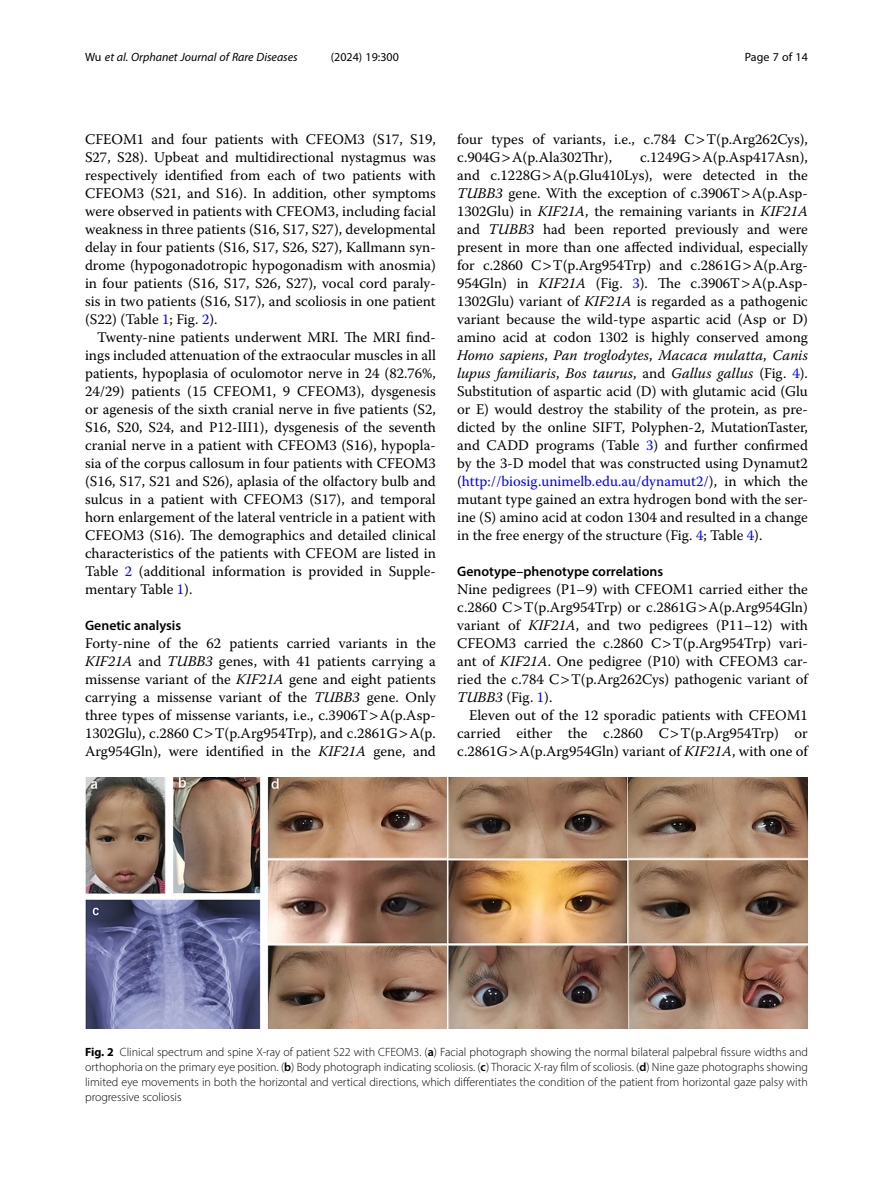
<style>
.page{position:relative;width:893px;height:1191px;background:#fff}
.page>*{position:absolute;margin:0;border:0;box-sizing:border-box;transform-origin:0 0}
.Body_Text{font:14.7px/18px "Warnock Pro";color:#000;text-align:justify}
.Body_Text_Indent{font:14.7px/18px "Warnock Pro";color:#000;text-align:justify}
.Head_2{font:600 13.8px "Myriad Pro";color:#000}
.Figure_Caption{font:300 12px/15px "Myriad Pro";color:#000;text-align:justify}
.t1{font:italic 12px "Myriad Pro";color:#000}
.t2{font:12px "Myriad Pro";color:#000}
.s1{font-style:normal}
.s2{color:#00f}
.s3{font-style:italic}
.s4{font-weight:700}
.s5{font-weight:600}
</style>
<div class="page">
<img style="left:85px;top:777px;width:723px;height:252px">
<p class="t1" style="left:85px;top:50px;width:214px"><span class="s1">Wu</span> et al. Orphanet Journal of Rare Diseases</p>
<p class="t2" style="left:331px;top:50px;width:70px">(2024) 19:300</p>
<p class="t2" style="left:745px;top:50px;width:65px">Page 7 of 14</p>
<p class="Body_Text_Indent" style="left:85px;top:130px;width:352px">CFEOM1 and four patients with CFEOM3 (S17, S19, S27, S28). Upbeat and multidirectional nystagmus was respectively identified from each of two patients with CFEOM3 (S21, and S16). In addition, other symptoms were observed in patients with CFEOM3, including facial weakness in three patients (S16, S17, S27), developmental delay in four patients (S16, S17, S26, S27), Kallmann syn&shy;drome (hypogonadotropic hypogonadism with anosmia) in four patients (S16, S17, S26, S27), vocal cord paraly&shy;sis in two patients (S16, S17), and scoliosis in one patient (S22) (Table <span class="s2">1</span>; Fig. <span class="s2">2</span>).</p>
<p class="Body_Text_Indent" style="left:85px;top:328px;width:352px;text-indent:12px">Twenty-nine patients underwent MRI. The MRI find&shy;ings included attenuation of the extraocular muscles in all patients, hypoplasia of oculomotor nerve in 24 (82.76%, 24/29) patients (15 CFEOM1, 9 CFEOM3), dysgenesis or agenesis of the sixth cranial nerve in five patients (S2, S16, S20, S24, and P12-III1), dysgenesis of the seventh cranial nerve in a patient with CFEOM3 (S16), hypopla&shy;sia of the corpus callosum in four patients with CFEOM3 (S16, S17, S21 and S26), aplasia of the olfactory bulb and sulcus in a patient with CFEOM3 (S17), and temporal horn enlargement of the lateral ventricle in a patient with CFEOM3 (S16). The demographics and detailed clinical characteristics of the patients with CFEOM are listed in Table <span class="s2">2</span> (additional information is provided in Supple&shy;mentary Table <span class="s2">1</span>).</p>
<p class="Head_2" style="left:85px;top:617px;width:98px">Genetic analysis</p>
<p class="Body_Text" style="left:85px;top:634px;width:352px">Forty-nine of the 62 patients carried variants in the <span class="s3">KIF21A</span> and <span class="s3">TUBB3</span> genes, with 41 patients carrying a missense variant of the <span class="s3">KIF21A</span> gene and eight patients carrying a missense variant of the <span class="s3">TUBB3</span> gene. Only three types of missense variants, i.e., c.3906T A(p.Asp-1302Glu), c.2860 C T(p.Arg954Trp), and c.2861G A(p.<br>Arg954Gln), were identified in the <span class="s3">KIF21A</span> gene, and</p>
<p class="Body_Text" style="left:457px;top:130px;width:352px">four types of variants, i.e., c.784 C T(p.Arg262Cys), c.904G A(p.Ala302Thr),</p>
<p class="Body_Text" style="left:457px;top:148px;width:352px;text-indent:183px">c.1249G A(p.Asp417Asn), and c.1228G A(p.Glu410Lys), were detected in the <span class="s3">TUBB3</span> gene. With the exception of c.3906T A(p.Asp-1302Glu) in <span class="s3">KIF21A</span>, the remaining variants in <span class="s3">KIF21A </span>and <span class="s3">TUBB3</span> had been reported previously and were present in more than one affected individual, especially for c.2860 C T(p.Arg954Trp) and c.2861G A(p.Arg-954Gln) in <span class="s3">KIF21A</span> (Fig. <span class="s2">3</span>). The c.3906T A(p.Asp-1302Glu) variant of <span class="s3">KIF21A</span> is regarded as a pathogenic variant because the wild-type aspartic acid (Asp or D) amino acid at codon 1302 is highly conserved among <span class="s3">Homo sapiens</span>, <span class="s3">Pan troglodytes</span>, <span class="s3">Macaca mulatta</span>, <span class="s3">Canis lupus familiaris</span>, <span class="s3">Bos taurus</span>, and <span class="s3">Gallus gallus</span> (Fig. <span class="s2">4</span>).<br>Substitution of aspartic acid (D) with glutamic acid (Glu or E) would destroy the stability of the protein, as pre&shy;dicted by the online SIFT, Polyphen-2, MutationTaster, and CADD programs (Table <span class="s2">3</span>) and further confirmed by the 3-D model that was constructed using Dynamut2 (<span class="s2">http://biosig.unimelb.edu.au/dynamut2/</span>), in which the mutant type gained an extra hydrogen bond with the ser&shy;ine (S) amino acid at codon 1304 and resulted in a change in the free energy of the structure (Fig. <span class="s2">4</span>; Table <span class="s2">4</span>).</p>
<p class="Head_2" style="left:457px;top:563px;width:208px">Genotype–phenotype correlations</p>
<p class="Body_Text" style="left:457px;top:580px;width:352px">Nine pedigrees (P1–9) with CFEOM1 carried either the c.2860 C T(p.Arg954Trp) or c.2861G A(p.Arg954Gln) variant of <span class="s3">KIF21A</span>, and two pedigrees (P11–12) with CFEOM3 carried the c.2860 C T(p.Arg954Trp) vari&shy;ant of <span class="s3">KIF21A</span>. One pedigree (P10) with CFEOM3 car&shy;ried the c.784 C T(p.Arg262Cys) pathogenic variant of <span class="s3">TUBB3</span> (Fig. <span class="s2">1</span>).</p>
<p class="Body_Text_Indent" style="left:457px;top:706px;width:352px;text-indent:12px">Eleven out of the 12 sporadic patients with CFEOM1 carried either the c.2860 C T(p.Arg954Trp) or c.2861G A(p.Arg954Gln) variant of <span class="s3">KIF21A</span>, with one of</p>
<p class="Figure_Caption" style="left:85px;top:1044px;width:724px"><span class="s4">Fig. 2</span> Clinical spectrum and spine X-ray of patient S22 with CFEOM3. (<span class="s5">a</span>) Facial photograph showing the normal bilateral palpebral fissure widths and orthophoria on the primary eye position. (<span class="s5">b</span>) Body photograph indicating scoliosis. (<span class="s5">c</span>) Thoracic X-ray film of scoliosis. (<span class="s5">d</span>) Nine gaze photographs showing limited eye movements in both the horizontal and vertical directions, which differentiates the condition of the patient from horizontal gaze palsy with progressive scoliosis</p>
</div>
